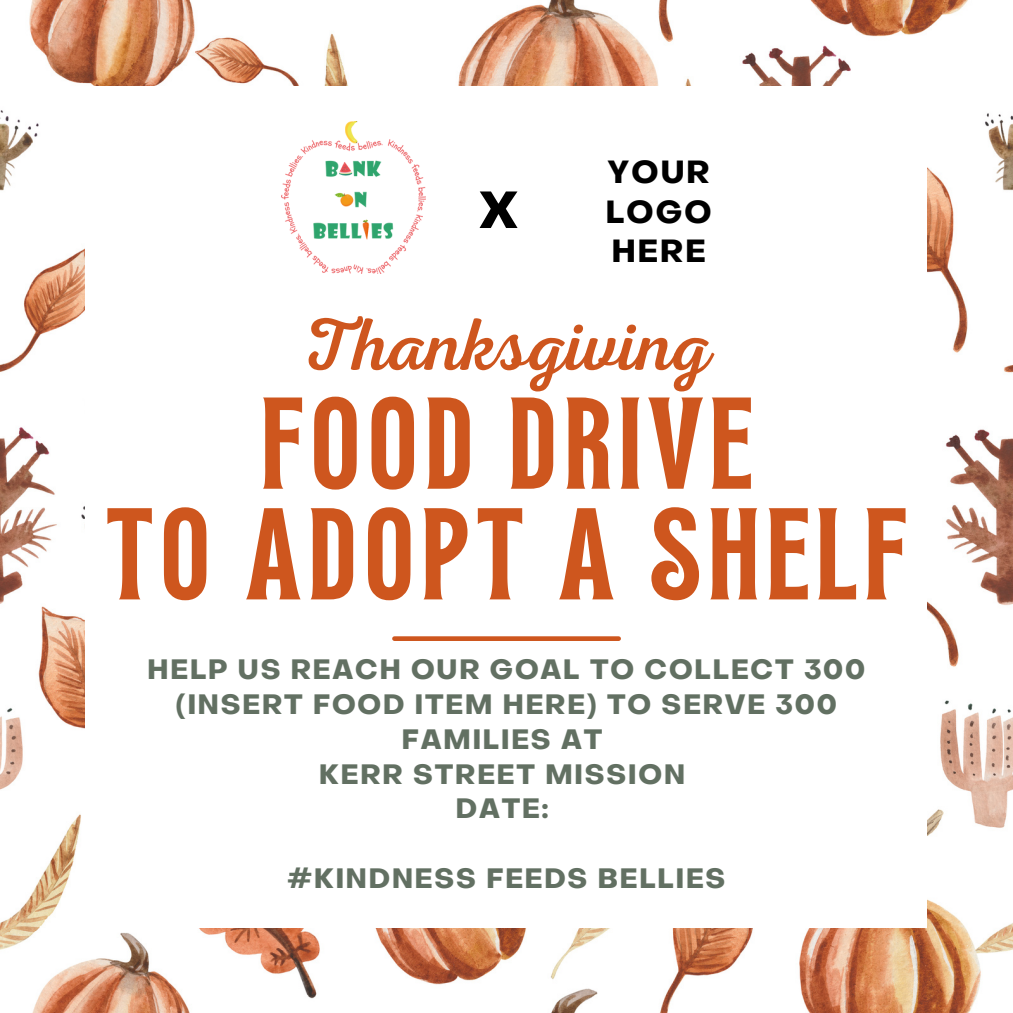
<style>
.page{position:relative;width:1013px;height:1013px;background:#fff}
.page>*{position:absolute;margin:0;border:0;box-sizing:border-box;transform-origin:0 0}
.t1{font:87.5px "TAN Jambore Display";letter-spacing:.07em;color:#ce561e}
.t2{font:74.25px "Nexa Script";color:#ce561e}
.t3{font:700 51.12px "Object Sans";color:#000}
.t4{font:700 31.38px "Object Sans";letter-spacing:.07em;color:#000}
.t5{font:700 27.5px/34.8px "Object Sans";letter-spacing:.07em;color:#627062;text-align:center}
</style>
<div class="page">
<img style="left:0;top:0;width:1012px;height:1012px">
<div style="left:86px;top:86px;width:841px;height:841px;background:#fff"></div>
<div style="left:394px;top:636px;width:224px;height:5px;background:#ce561e"></div>
<img style="left:281px;top:121px;width:144px;height:152px">
<p class="t3" style="left:478px;top:190px;width:41px">X</p>
<p class="t4" style="left:607px;top:160px;width:104px">YOUR</p>
<p class="t4" style="left:605px;top:199px;width:107px">LOGO</p>
<p class="t4" style="left:611px;top:239px;width:95px">HERE</p>
<p class="t2" style="left:302px;top:302px;width:411px">Thanksgiving</p>
<p class="t1" style="left:260px;top:397px;width:494px">FOOD DRIVE</p>
<p class="t1" style="left:106px;top:508px;width:803px">TO ADOPT A SHELF</p>
<p class="t5" style="left:148px;top:655px;width:719px">HELP US REACH OUR GOAL TO COLLECT 300 (INSERT FOOD ITEM HERE) TO SERVE 300<br>FAMILIES AT</p>
<p class="t5" style="left:319px;top:759px;width:367px">KERR STREET MISSION</p>
<p class="t5" style="left:456px;top:793px;width:94px">DATE:</p>
<p class="t5" style="left:287px;top:863px;width:439px">#KINDNESS FEEDS BELLIES</p>
</div>
